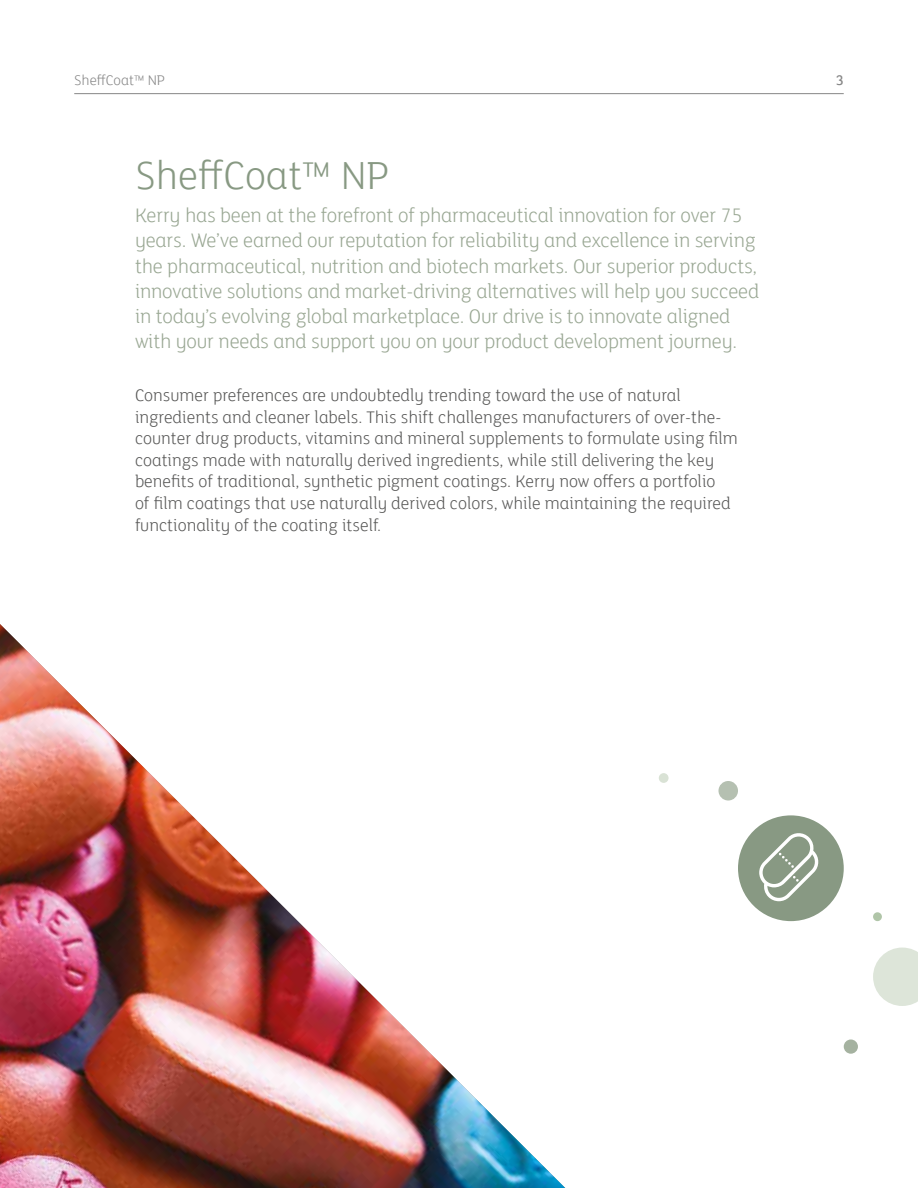
<style>
.page{position:relative;width:918px;height:1188px;background:#fff}
.page>*{position:absolute;margin:0;border:0;box-sizing:border-box;transform-origin:0 0}
.t1{font:300 42px "Kerry";color:#889983}
.t2{font:300 21px/25.2px "Kerry";letter-spacing:-.01em;color:#99a793}
.t3{font:300 18px/21.6px "Kerry";color:#575756}
.t4{font:300 15px "Kerry";color:#878787}
.t5{font:15px "Kerry";color:#878787}
</style>
<div class="page">
<hr style="left:74px;top:93px;width:770px;height:1px;background:#878787">
<div style="left:719px;top:781px;width:19px;height:20px;background:#b5c0b1;border-radius:50%"></div>
<svg style="left:873px;top:948px;width:45px;height:58px"></svg>
<div style="left:844px;top:1040px;width:14px;height:14px;background:#a5b2a0;border-radius:50%"></div>
<div style="left:873px;top:912px;width:9px;height:9px;background:#b0c5a8;border-radius:50%"></div>
<div style="left:659px;top:773px;width:10px;height:10px;background:#d9e2d5;border-radius:50%"></div>
<img style="left:0;top:624px;width:565px;height:564px">
<div style="left:738px;top:815px;width:106px;height:106px;background:#889983;border-radius:50%"></div>
<svg style="left:759px;top:833px;width:60px;height:68px"></svg>
<p class="t4" style="left:74px;top:73px;width:92px">SheffCoat™ NP</p>
<p class="t5" style="left:836px;top:73px;width:9px">3</p>
<h1 class="t1" style="left:135px;top:154px;width:256px">SheffCoat™ NP</h1>
<p class="t2" style="left:135px;top:203px;width:626px">Kerry has been at the forefront of pharmaceutical innovation for over 75 years. We’ve earned our reputation for reliability and excellence in serving the pharmaceutical, nutrition and biotech markets. Our superior products, innovative solutions and market-driving alternatives will help you succeed in today’s evolving global marketplace. Our drive is to innovate aligned with your needs and support you on your product development journey.</p>
<p class="t3" style="left:135px;top:385px;width:604px">Consumer preferences are undoubtedly trending toward the use of natural ingredients and cleaner labels. This shift challenges manufacturers of over-the&shy;counter drug products, vitamins and mineral supplements to formulate using film coatings made with naturally derived ingredients, while still delivering the key benefits of traditional, synthetic pigment coatings. Kerry now offers a portfolio<br>of film coatings that use naturally derived colors, while maintaining the required functionality of the coating itself.</p>
</div>
